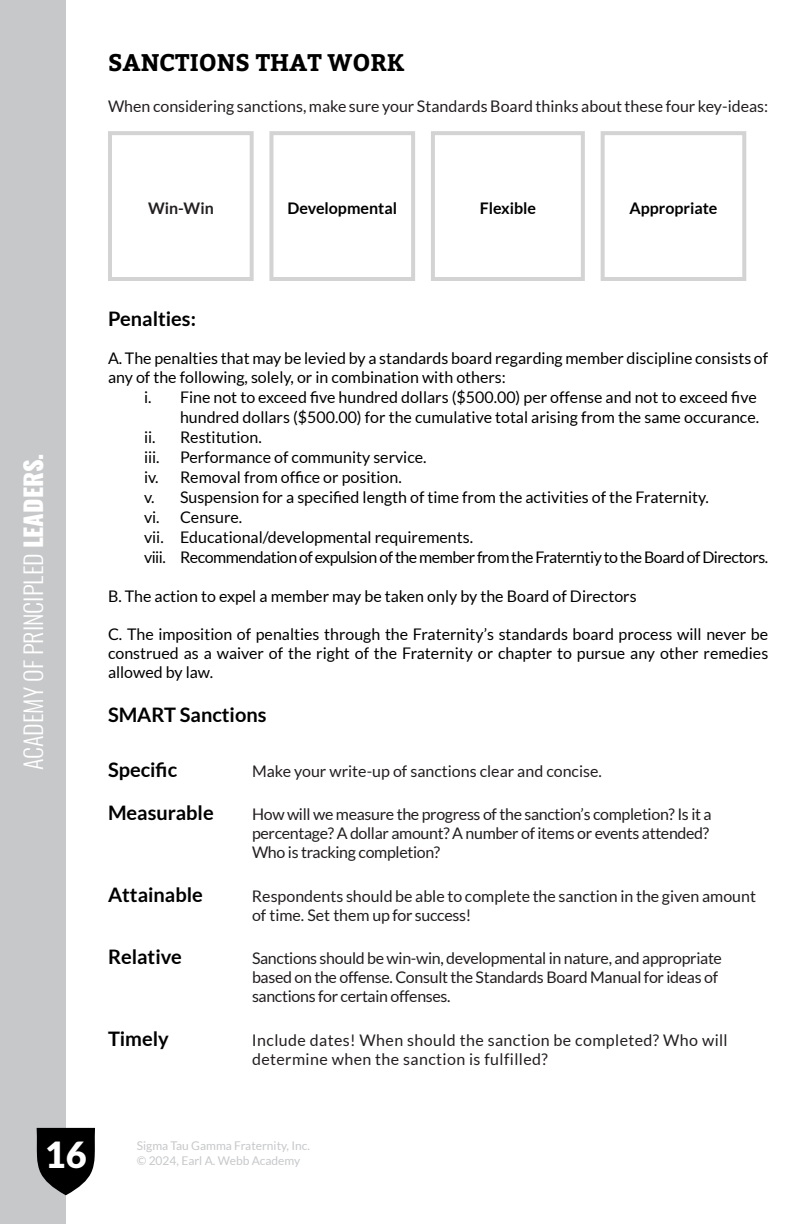
<style>
.page{position:relative;width:792px;height:1224px;background:#fff}
.page>*{position:absolute;margin:0;border:0;box-sizing:border-box;transform-origin:0 0}
.t1{font:900 36px "Lato";color:#fff}
.t2{font:300 24px "Oswald";color:#fff}
.t3{font:700 24px "Bitter";color:#000}
.t4{font:700 20px "Lato";color:#000}
.t5{font:16px/19.2px "Lato";color:#000}
.t6{font:16px "Lato";letter-spacing:-.02em;color:#231f20}
.t7{font:16px "Lato";color:#231f20}
.t8{font:16px "Lato";letter-spacing:.025em;color:#231f20}
.t9{font:16px "Lato";letter-spacing:-.03em;color:#000}
.t10{font:700 16px "Lato";color:#000}
.t11{font:700 16px "Lato";color:#231f20}
.t12{font:12px "Lato";color:#c7c8ca}
.s1{font-weight:800}
</style>
<div class="page">
<div style="left:0;top:0;width:66px;height:1224px;background:#c7c8ca"></div>
<svg style="left:37px;top:1128px;width:58px;height:67px"></svg>
<div style="left:108px;top:131px;width:146px;height:150px;border:4px solid #d2d3d2"></div>
<div style="left:431px;top:131px;width:154px;height:150px;border:4px solid #d2d3d2"></div>
<div style="left:601px;top:131px;width:145px;height:150px;border:4px solid #d2d3d2"></div>
<div style="left:269px;top:131px;width:146px;height:150px;border:4px solid #d2d3d2"></div>
<p class="t3" style="left:108px;top:48px;width:298px">SANCTIONS THAT WORK</p>
<p class="t7" style="left:108px;top:97px;width:662px">When considering sanctions, make sure your Standards Board thinks about these four key-ideas:</p>
<p class="t11" style="left:148px;top:199px;width:67px">Win-Win</p>
<p class="t10" style="left:288px;top:199px;width:111px">Developmental</p>
<p class="t10" style="left:480px;top:199px;width:58px">Flexible</p>
<p class="t10" style="left:629px;top:199px;width:90px">Appropriate</p>
<h2 class="t2" style="left:17px;top:770px;width:318px;rotate:-90deg">ACADEMY OF PRINCIPLED <span class="s1">LEADERS.</span></h2>
<p class="t4" style="left:108px;top:307px;width:89px">Penalties:</p>
<p class="t5" style="left:108px;top:348px;width:662px">A. The penalties that may be levied by a standards board regarding member discipline consists of any of the following, solely, or in combination with others:</p>
<p class="t5" style="left:144px;top:388px;width:614px">i. Fine not to exceed five hundred dollars ($500.00) per offense and not to exceed five</p>
<p class="t5" style="left:180px;top:408px;width:581px">hundred dollars ($500.00) for the cumulative total arising from the same occurance.</p>
<p class="t5" style="left:144px;top:428px;width:119px">ii. Restitution.</p>
<p class="t5" style="left:144px;top:448px;width:17px">iii.</p>
<p class="t5" style="left:180px;top:448px;width:248px">Performance of community service.</p>
<p class="t5" style="left:144px;top:468px;width:259px">iv. Removal from office or position.</p>
<p class="t5" style="left:144px;top:488px;width:566px">v. Suspension for a specified length of time from the activities of the Fraternity.</p>
<p class="t5" style="left:144px;top:508px;width:100px">vi. Censure.</p>
<p class="t5" style="left:144px;top:528px;width:331px">vii. Educational/developmental requirements.</p>
<p class="t9" style="left:144px;top:548px;width:626px">viii. Recommendation of expulsion of the member from the Fraterntiy to the Board of Directors.</p>
<p class="t5" style="left:108px;top:586px;width:530px">B. The action to expel a member may be taken only by the Board of Directors</p>
<p class="t5" style="left:108px;top:624px;width:662px;text-align:justify">C. The imposition of penalties through the Fraternity’s standards board process will never be construed as a waiver of the right of the Fraternity or chapter to pursue any other remedies allowed by law.</p>
<p class="t4" style="left:108px;top:703px;width:160px">SMART Sanctions</p>
<p class="t4" style="left:108px;top:758px;width:71px">Specific</p>
<p class="t7" style="left:252px;top:762px;width:351px">Make your write-up of sanctions clear and concise.</p>
<p class="t4" style="left:108px;top:801px;width:107px">Measurable</p>
<p class="t6" style="left:252px;top:805px;width:461px">How will we measure the progress of the sanction’s completion? Is it a</p>
<p class="t6" style="left:252px;top:825px;width:459px">percentage? A dollar amount? A number of items or events attended?</p>
<p class="t6" style="left:252px;top:844px;width:190px">Who is tracking completion?</p>
<p class="t4" style="left:108px;top:883px;width:96px">Attainable</p>
<p class="t7" style="left:252px;top:887px;width:506px">Respondents should be able to complete the sanction in the given amount</p>
<p class="t6" style="left:252px;top:906px;width:221px">of time. Set them up for success!</p>
<p class="t4" style="left:108px;top:945px;width:75px">Relative</p>
<p class="t6" style="left:252px;top:949px;width:472px">Sanctions should be win-win, developmental in nature, and appropriate</p>
<p class="t6" style="left:252px;top:969px;width:468px">based on the offense. Consult the Standards Board Manual for ideas of</p>
<p class="t6" style="left:252px;top:988px;width:200px">sanctions for certain offenses.</p>
<p class="t4" style="left:108px;top:1027px;width:62px">Timely</p>
<p class="t8" style="left:252px;top:1031px;width:477px">Include dates! When should the sanction be completed? Who will</p>
<p class="t8" style="left:252px;top:1050px;width:297px">determine when the sanction is fulfilled?</p>
<h1 class="t1" style="left:45px;top:1134px;width:43px">16</h1>
<p class="t12" style="left:137px;top:1139px;width:175px">Sigma Tau Gamma Fraternity, Inc.</p>
<p class="t12" style="left:137px;top:1154px;width:165px">© 2024, Earl A. Webb Academy</p>
</div>
